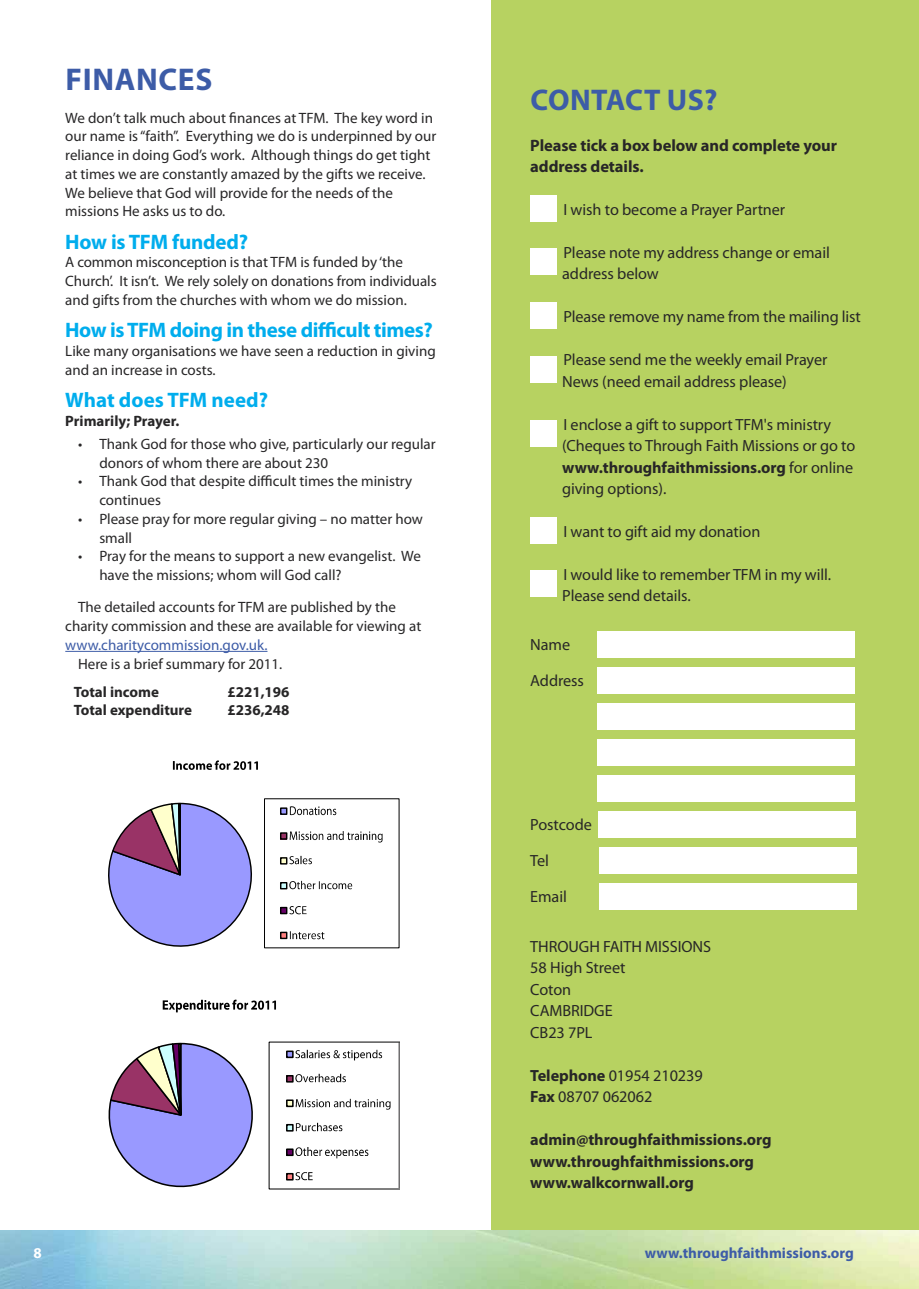
<style>
.page{position:relative;width:919px;height:1289px;background:#fff}
.page>*{position:absolute;margin:0;border:0;box-sizing:border-box;transform-origin:0 0}
.t1{font:700 31.5px "Myriad Pro";letter-spacing:.02em;color:#3d5ca7}
.t2{font:700 30px "Myriad Pro";letter-spacing:.015em;color:#3d5ca7}
.t3{font:700 21px "Myriad Pro";letter-spacing:-.02em;color:#00aded}
.t4{font:700 21px "Myriad Pro";color:#00aded}
.t5{font:700 16.5px/21.5px "Myriad Pro";letter-spacing:-.005em;color:#272627}
.t6{font:16.2px/21.5px "Myriad Pro";letter-spacing:-.005em;color:#272627}
.t7{font:700 16.2px/21.5px "Myriad Pro";letter-spacing:-.005em;color:#272627}
.t8{font:15px/18.8px "Myriad Pro";color:#272627}
.t9{font:700 15px "Myriad Pro";color:#272627}
.t10{font:15px "Myriad Pro";color:#3d5ca7}
.t11{font:700 15px "Myriad Pro";color:#3d5ca7}
.t12{font:700 15px "Myriad Pro";color:#fff}
.s1{font-weight:700}
</style>
<div class="page">
<div style="left:491px;top:0;width:427px;height:1233px;background:#b7d261"></div>
<img style="left:0;top:1230px;width:918px;height:58px">
<div style="left:530px;top:195px;width:27px;height:26px;background:#fff"></div>
<div style="left:530px;top:248px;width:27px;height:27px;background:#fff"></div>
<div style="left:530px;top:302px;width:27px;height:27px;background:#fff"></div>
<div style="left:530px;top:356px;width:27px;height:26px;background:#fff"></div>
<div style="left:530px;top:420px;width:27px;height:26px;background:#fff"></div>
<div style="left:530px;top:517px;width:27px;height:26px;background:#fff"></div>
<div style="left:530px;top:570px;width:27px;height:27px;background:#fff"></div>
<div style="left:597px;top:631px;width:257px;height:27px;background:#fff"></div>
<div style="left:597px;top:667px;width:257px;height:27px;background:#fff"></div>
<div style="left:598px;top:811px;width:257px;height:27px;background:#fff"></div>
<div style="left:599px;top:847px;width:257px;height:27px;background:#fff"></div>
<div style="left:599px;top:883px;width:257px;height:27px;background:#fff"></div>
<div style="left:597px;top:703px;width:257px;height:27px;background:#fff"></div>
<div style="left:597px;top:739px;width:257px;height:27px;background:#fff"></div>
<div style="left:597px;top:775px;width:257px;height:27px;background:#fff"></div>
<hr style="left:65px;top:651px;width:202px;height:1px;background:#3d5ca7">
<svg style="left:108px;top:760px;width:292px;height:189px"></svg>
<svg style="left:108px;top:999px;width:291px;height:191px"></svg>
<hr style="left:399px;top:1042px;width:1px;height:145px;background:#272627">
<h1 class="t1" style="left:66px;top:68px;width:148px">FINANCES</h1>
<p class="t8" style="left:65px;top:109px;width:372px">We don’t talk much about finances at TFM. The key word in our name is“faith”. Everything we do is underpinned by our reliance in doing God’s work. Although things do get tight at times we are constantly amazed by the gifts we receive.<br>We believe that God will provide for the needs of the missions He asks us to do.</p>
<h3 class="t3" style="left:65px;top:234px;width:184px">How is TFM funded?</h3>
<p class="t8" style="left:65px;top:254px;width:373px">A common misconception is that TFM is funded by ‘the<br>Church’. It isn’t. We rely solely on donations from individuals and gifts from the churches with whom we do mission.</p>
<h3 class="t3" style="left:65px;top:322px;width:369px">How isTFM doing in these difficult times?</h3>
<p class="t8" style="left:65px;top:343px;width:372px">Like many organisations we have seen a reduction in giving and an increase in costs.</p>
<h3 class="t4" style="left:65px;top:392px;width:204px">What does TFM need?</h3>
<p class="t9" style="left:65px;top:415px;width:116px">Primarily; Prayer.</p>
<p class="t8" style="left:99px;top:435px;width:338px;text-indent:-21px">• Thank God for those who give, particularly our regular donors of whom there are about 230</p>
<p class="t8" style="left:99px;top:473px;width:314px;text-indent:-21px">• Thank God that despite difficult times the ministry continues</p>
<p class="t8" style="left:99px;top:510px;width:325px;text-indent:-21px">• Please pray for more regular giving – no matter how small</p>
<p class="t8" style="left:99px;top:548px;width:323px;text-indent:-21px">• Pray for the means to support a new evangelist. We have the missions; whom will God call?</p>
<p class="t8" style="left:65px;top:599px;width:357px;text-indent:13px">The detailed accounts for TFM are published by the charity commission and these are available for viewing at</p>
<p class="t10" style="left:65px;top:639px;width:204px">www.charitycommission.gov.uk.</p>
<p class="t8" style="left:78px;top:655px;width:206px">Here is a brief summary for 2011.</p>
<p class="t9" style="left:74px;top:686px;width:87px">Total income</p>
<p class="t9" style="left:227px;top:686px;width:64px">£221,196</p>
<p class="t9" style="left:74px;top:704px;width:120px">Total expenditure</p>
<p class="t9" style="left:227px;top:704px;width:64px">£236,248</p>
<h2 class="t2" style="left:530px;top:89px;width:188px">CONTACT US?</h2>
<p class="t5" style="left:530px;top:136px;width:308px">Please tick a box below and complete your address details.</p>
<p class="t6" style="left:563px;top:200px;width:223px">I wish to become a Prayer Partner</p>
<p class="t6" style="left:562px;top:243px;width:269px">Please note my address change or email address below</p>
<p class="t6" style="left:563px;top:307px;width:299px">Please remove my name from the mailing list</p>
<p class="t6" style="left:562px;top:350px;width:266px">Please send me the weekly email Prayer<br>News (need email address please)</p>
<p class="t6" style="left:562px;top:415px;width:294px">I enclose a gift to support TFM's ministry (Cheques to Through Faith Missions or go to <span class="s1">www.throughfaithmissions.org</span> for online giving options).</p>
<p class="t6" style="left:563px;top:522px;width:198px">I want to gift aid my donation</p>
<p class="t6" style="left:562px;top:565px;width:270px">I would like to remember TFM in my will.<br>Please send details.</p>
<p class="t6" style="left:530px;top:635px;width:41px">Name</p>
<p class="t6" style="left:530px;top:671px;width:55px">Address</p>
<p class="t6" style="left:530px;top:815px;width:63px">Postcode</p>
<p class="t6" style="left:530px;top:851px;width:20px">Tel</p>
<p class="t6" style="left:530px;top:887px;width:38px">Email</p>
<p class="t6" style="left:530px;top:937px;width:182px">THROUGH FAITH MISSIONS<br>58 High Street<br>Coton<br>CAMBRIDGE<br>CB23 7PL</p>
<p class="t6" style="left:530px;top:1065px;width:174px"><span class="s1">Telephone</span> 01954 210239<br><span class="s1">Fax</span> 08707 062062</p>
<p class="t7" style="left:530px;top:1130px;width:243px">admin@throughfaithmissions.org www.throughfaithmissions.org www.walkcornwall.org</p>
<p class="t12" style="left:33px;top:1246px;width:10px">8</p>
<p class="t11" style="left:644px;top:1247px;width:211px">www.throughfaithmissions.org</p>
</div>
